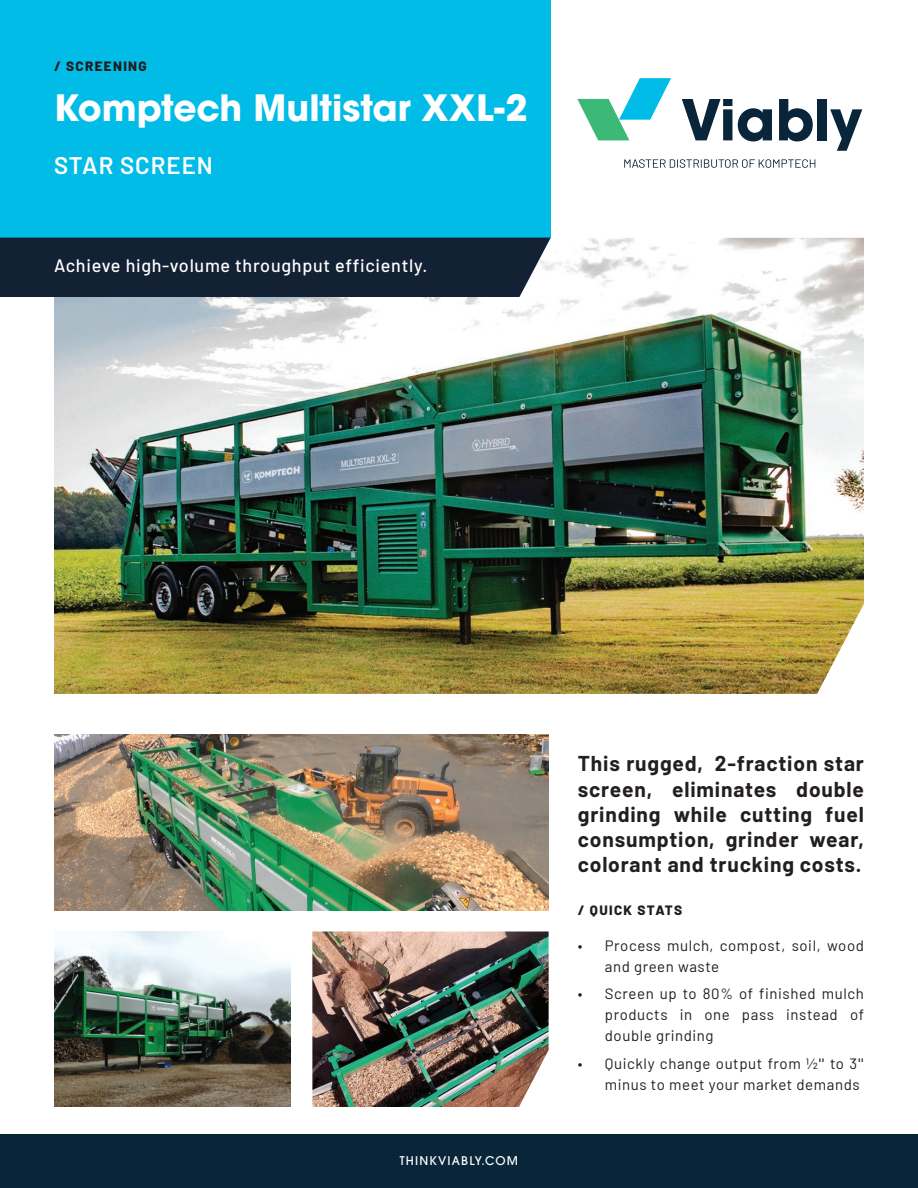
<style>
.page{position:relative;width:918px;height:1188px;background:#fff}
.page>*{position:absolute;margin:0;border:0;box-sizing:border-box;transform-origin:0 0}
.t1{font:700 36px "ITC Avant Garde Pro";color:#fff}
.t2{font:600 24px "Barlow";letter-spacing:.04em;color:#fff}
.t3{font:700 21px/25.2px "Barlow";letter-spacing:.04em;color:#231f20;text-align:justify}
.t4{font:500 18px "Barlow";letter-spacing:.04em;color:#fff}
.t5{font:15px/21px "Barlow";letter-spacing:.04em;color:#201d1d}
.t6{font:800 13.5px "Barlow";letter-spacing:.1em;color:#201d1d}
.t7{font:500 12px "ITC Avant Garde Pro";letter-spacing:.1em;color:#fff}
.s1{font-family:"Euclid Circular A"}
</style>
<div class="page">
<img style="left:54px;top:238px;width:810px;height:456px">
<div style="left:0;top:0;width:551px;height:238px;background:#02bce8"></div>
<div style="left:0;top:238px;width:551px;height:59px;background:#132135"></div>
<div style="left:0;top:1134px;width:918px;height:54px;background:#092539"></div>
<svg style="left:682px;top:99px;width:50px;height:41px"></svg>
<svg style="left:738px;top:108px;width:34px;height:33px"></svg>
<svg style="left:779px;top:99px;width:34px;height:42px"></svg>
<div style="left:817px;top:99px;width:10px;height:41px;background:#092539"></div>
<svg style="left:830px;top:109px;width:32px;height:42px"></svg>
<svg style="left:577px;top:78px;width:94px;height:62px"></svg>
<svg style="left:624px;top:159px;width:191px;height:9px"></svg>
<img style="left:54px;top:735px;width:495px;height:175px">
<img style="left:312px;top:932px;width:237px;height:175px">
<img style="left:54px;top:932px;width:236px;height:175px">
<p class="t6" style="left:54px;top:56px;width:94px">/ SCREENING</p>
<h1 class="t1" style="left:54px;top:84px;width:475px">Komptech Multistar XXL-2</h1>
<h2 class="t2" style="left:54px;top:147px;width:160px">STAR SCREEN</h2>
<p class="t4" style="left:54px;top:253px;width:375px">Achieve high-volume throughput efficiently.</p>
<p class="t7" style="left:400px;top:1153px;width:120px">THINKVIABLY.COM</p>
<h3 class="t3" style="left:578px;top:750px;width:288px">This rugged, 2-fraction star screen, eliminates double grinding while cutting fuel consumption, grinder wear, colorant and trucking costs.</h3>
<p class="t6" style="left:578px;top:900px;width:106px">/ QUICK STATS</p>
<p class="t5" style="left:605px;top:934px;width:261px;text-indent:-27px">• Process mulch, compost, soil, wood and green waste</p>
<p class="t5" style="left:605px;top:982px;width:261px;text-align:justify;text-indent:-27px">• Screen up to 80% of finished mulch products in one pass instead of double grinding</p>
<p class="t5" style="left:578px;top:1052px;width:288px;text-align:right">• Quickly change output from ½<span class="s1">"</span> to 3<span class="s1">" </span>minus to meet your market demands</p>
</div>
